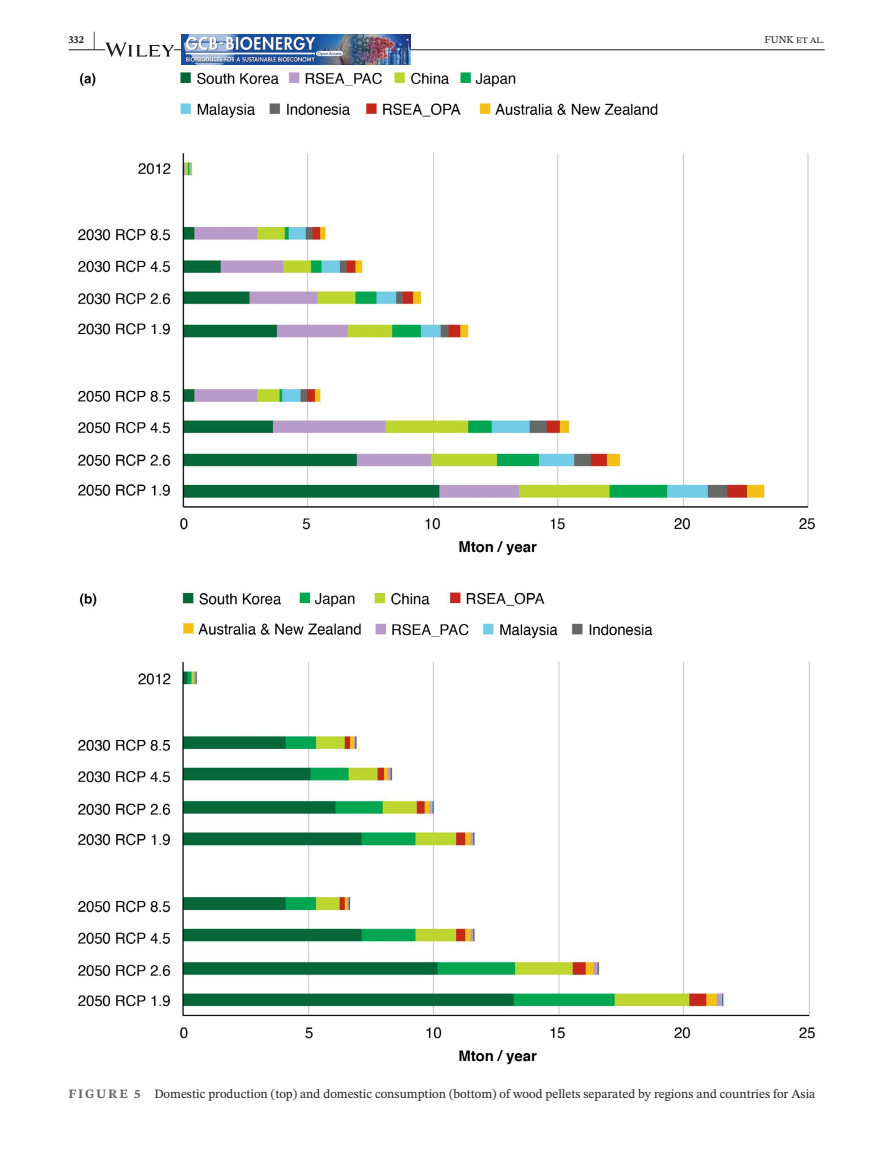
<style>
.page{position:relative;width:893px;height:1174px;background:#fff}
.page>*{position:absolute;margin:0;border:0;box-sizing:border-box;transform-origin:0 0}
.t1{font:12.75px "STIX Two Text";color:#231f20}
.t2{font:10.5px "STIX Two Text";color:#231f20}
.t3{font:700 10.5px "STIX Two Text";color:#231f20}
.s1{font-size:21px}
.s2{font-weight:700;color:#636366}
</style>
<div class="page">
<hr style="left:68px;top:49px;width:756px;height:1px;background:#231f20">
<svg style="left:105px;top:43px;width:69px;height:14px"></svg>
<img style="left:182px;top:35px;width:229px;height:30px">
<img style="left:78px;top:70px;width:737px;height:995px">
<p class="t3" style="left:68px;top:32px;width:29px">332 <span class="s1">|</span></p>
<p class="t2" style="left:765px;top:32px;width:61px">FUNK et al.</p>
<p class="t1" style="left:68px;top:1084px;width:748px"><span class="s2">FIGURE 5</span> Domestic production (top) and domestic consumption (bottom) of wood pellets separated by regions and countries for Asia</p>
</div>
